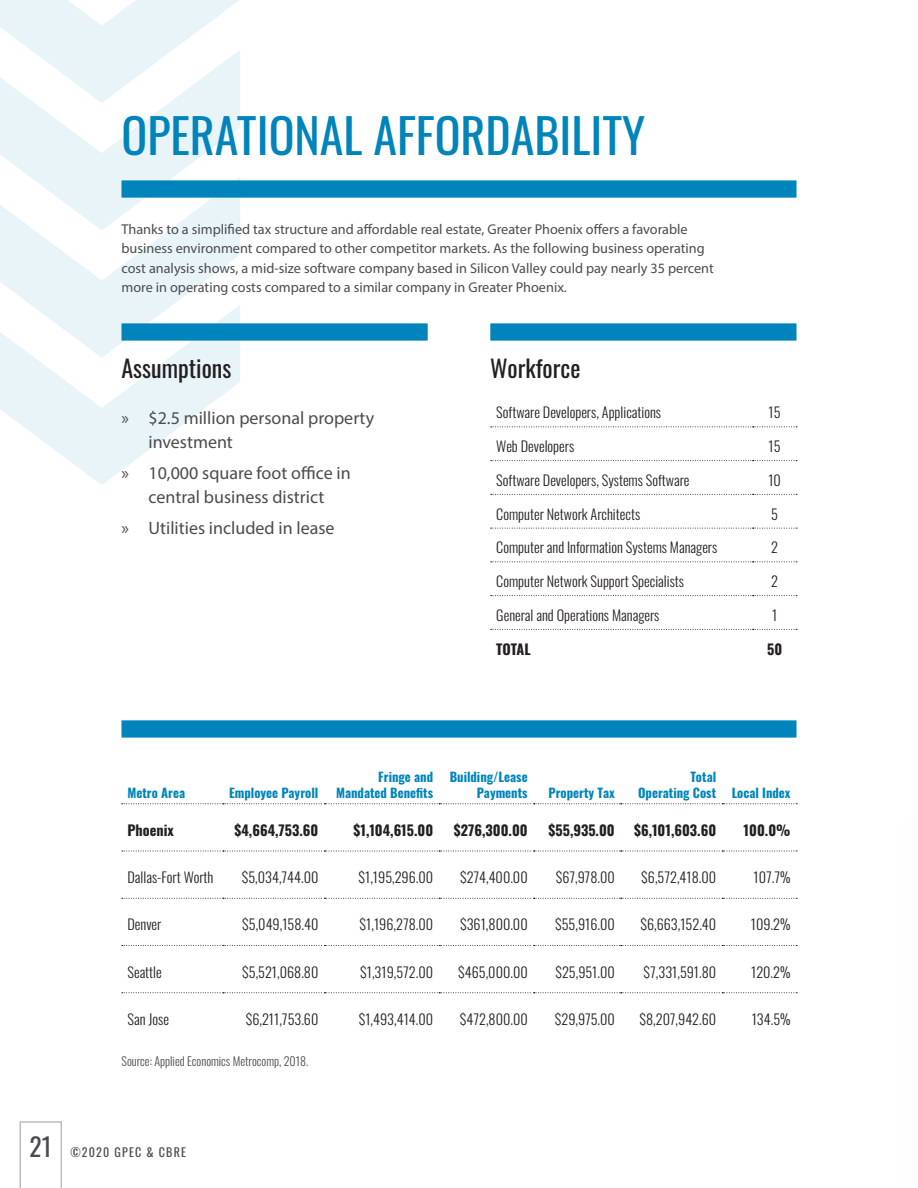
<style>
.page{position:relative;width:918px;height:1188px;background:#fff}
.page>*{position:absolute;margin:0;border:0;box-sizing:border-box;transform-origin:0 0}
.Page_Title{font:48px "Oswald";color:#0084bb}
.Paragraph_Header{font:24px "Oswald";color:#231f20}
.t1{font:18px/24px "Myriad Pro";color:#4b4c4d}
.t2{font:300 14.25px "Oswald";color:#231f20}
.Body_Copy_-_Gray{font:14.25px/19.5px "Myriad Pro";color:#4b4c4d}
.t3{font:700 14.25px "Oswald";color:#231f20}
.t4{font:700 12.75px/15.3px "Oswald";color:#0084bb;text-align:right}
.t5{font:300 12px "Oswald";color:#4b4c4d}
.t6{font:12px "Oswald";letter-spacing:.1em;color:#4b4c4d}
.s1{font-size:25.5px}
</style>
<div class="page">
<svg style="left:0;top:0;width:240px;height:485px"></svg>
<div style="left:122px;top:323px;width:306px;height:18px;background:#0084bb"></div>
<div style="left:122px;top:720px;width:674px;height:18px;background:#0084bb"></div>
<div style="left:490px;top:323px;width:306px;height:18px;background:#0084bb"></div>
<svg style="left:491px;top:426px;width:306px;height:1px"></svg>
<svg style="left:491px;top:460px;width:306px;height:1px"></svg>
<svg style="left:491px;top:494px;width:306px;height:1px"></svg>
<svg style="left:491px;top:528px;width:306px;height:1px"></svg>
<svg style="left:491px;top:561px;width:306px;height:1px"></svg>
<svg style="left:491px;top:595px;width:306px;height:1px"></svg>
<svg style="left:491px;top:629px;width:306px;height:1px"></svg>
<svg style="left:122px;top:803px;width:675px;height:1px"></svg>
<svg style="left:122px;top:851px;width:675px;height:1px"></svg>
<svg style="left:122px;top:898px;width:675px;height:1px"></svg>
<svg style="left:122px;top:945px;width:675px;height:1px"></svg>
<svg style="left:122px;top:992px;width:675px;height:1px"></svg>
<div style="left:122px;top:180px;width:674px;height:18px;background:#0084bb"></div>
<svg style="left:20px;top:1121px;width:42px;height:67px"></svg>
<p class="Page_Title" style="left:122px;top:93px;width:525px">OPERATIONAL AFFORDABILITY</p>
<p class="Body_Copy_-_Gray" style="left:122px;top:219px;width:594px">Thanks to a simplified tax structure and affordable real estate, Greater Phoenix offers a favorable business environment compared to other competitor markets. As the following business operating cost analysis shows, a mid-size software company based in Silicon Valley could pay nearly 35 percent more in operating costs compared to a similar company in Greater Phoenix.</p>
<p class="Paragraph_Header" style="left:122px;top:347px;width:111px">Assumptions</p>
<p class="Paragraph_Header" style="left:490px;top:347px;width:92px">Workforce</p>
<p class="t1" style="left:148px;top:406px;width:227px;text-indent:-27px">» $2.5 million personal property investment</p>
<p class="t1" style="left:122px;top:461px;width:231px;text-align:center">» 10,000 square foot office in central business district</p>
<p class="t1" style="left:122px;top:516px;width:215px">» Utilities included in lease</p>
<p class="t2" style="left:496px;top:400px;width:166px">Software Developers, Applications</p>
<p class="t2" style="left:769px;top:400px;width:14px">15</p>
<p class="t2" style="left:496px;top:434px;width:79px">Web Developers</p>
<p class="t2" style="left:769px;top:434px;width:14px">15</p>
<p class="t2" style="left:496px;top:468px;width:195px">Software Developers, Systems Software</p>
<p class="t2" style="left:768px;top:468px;width:14px">10</p>
<p class="t2" style="left:496px;top:501px;width:145px">Computer Network Architects</p>
<p class="t2" style="left:771px;top:501px;width:8px">5</p>
<p class="t2" style="left:496px;top:535px;width:223px">Computer and Information Systems Managers</p>
<p class="t2" style="left:771px;top:535px;width:8px">2</p>
<p class="t2" style="left:496px;top:569px;width:189px">Computer Network Support Specialists</p>
<p class="t2" style="left:771px;top:569px;width:8px">2</p>
<p class="t2" style="left:496px;top:603px;width:165px">General and Operations Managers</p>
<p class="t2" style="left:772px;top:603px;width:7px">1</p>
<p class="t3" style="left:496px;top:641px;width:36px">TOTAL</p>
<p class="t3" style="left:767px;top:641px;width:17px">50</p>
<p class="t4" style="left:128px;top:786px;width:59px">Metro Area</p>
<p class="t4" style="left:229px;top:786px;width:91px">Employee Payroll</p>
<p class="t4" style="left:336px;top:770px;width:99px">Fringe and<br>Mandated Benefits</p>
<p class="t4" style="left:450px;top:770px;width:79px">Building/Lease<br>Payments</p>
<p class="t4" style="left:548px;top:786px;width:68px">Property Tax</p>
<p class="t4" style="left:638px;top:770px;width:80px">Total<br>Operating Cost</p>
<p class="t4" style="left:732px;top:786px;width:60px">Local Index</p>
<p class="t3" style="left:128px;top:823px;width:48px">Phoenix</p>
<p class="t3" style="left:235px;top:823px;width:85px">$4,664,753.60</p>
<p class="t3" style="left:354px;top:823px;width:81px">$1,104,615.00</p>
<p class="t3" style="left:454px;top:823px;width:75px">$276,300.00</p>
<p class="t3" style="left:549px;top:823px;width:68px">$55,935.00</p>
<p class="t3" style="left:634px;top:823px;width:84px">$6,101,603.60</p>
<p class="t3" style="left:744px;top:823px;width:48px">100.0%</p>
<p class="t2" style="left:128px;top:865px;width:87px">Dallas-Fort Worth</p>
<p class="t2" style="left:242px;top:865px;width:78px">$5,034,744.00</p>
<p class="t2" style="left:359px;top:865px;width:76px">$1,195,296.00</p>
<p class="t2" style="left:460px;top:865px;width:69px">$274,400.00</p>
<p class="t2" style="left:556px;top:865px;width:61px">$67,978.00</p>
<p class="t2" style="left:641px;top:865px;width:76px">$6,572,418.00</p>
<p class="t2" style="left:754px;top:865px;width:38px">107.7%</p>
<p class="t2" style="left:128px;top:912px;width:35px">Denver</p>
<p class="t2" style="left:242px;top:912px;width:78px">$5,049,158.40</p>
<p class="t2" style="left:360px;top:912px;width:75px">$1,196,278.00</p>
<p class="t2" style="left:460px;top:912px;width:69px">$361,800.00</p>
<p class="t2" style="left:555px;top:912px;width:61px">$55,916.00</p>
<p class="t2" style="left:640px;top:912px;width:77px">$6,663,152.40</p>
<p class="t2" style="left:751px;top:912px;width:41px">109.2%</p>
<p class="t2" style="left:128px;top:959px;width:36px">Seattle</p>
<p class="t2" style="left:242px;top:959px;width:78px">$5,521,068.80</p>
<p class="t2" style="left:360px;top:959px;width:75px">$1,319,572.00</p>
<p class="t2" style="left:458px;top:959px;width:71px">$465,000.00</p>
<p class="t2" style="left:555px;top:959px;width:61px">$25,951.00</p>
<p class="t2" style="left:644px;top:959px;width:74px">$7,331,591.80</p>
<p class="t2" style="left:751px;top:959px;width:41px">120.2%</p>
<p class="t2" style="left:128px;top:1006px;width:43px">San Jose</p>
<p class="t2" style="left:246px;top:1006px;width:74px">$6,211,753.60</p>
<p class="t2" style="left:359px;top:1006px;width:76px">$1,493,414.00</p>
<p class="t2" style="left:460px;top:1006px;width:69px">$472,800.00</p>
<p class="t2" style="left:555px;top:1006px;width:62px">$29,975.00</p>
<p class="t2" style="left:640px;top:1006px;width:78px">$8,207,942.60</p>
<p class="t2" style="left:752px;top:1006px;width:40px">134.5%</p>
<p class="t5" style="left:122px;top:1051px;width:188px">Source: Applied Economics Metrocomp, 2018.</p>
<p class="t6" style="left:30px;top:1141px;width:158px"><span class="s1">21</span> ©2020 GPEC &amp; CBRE</p>
</div>
